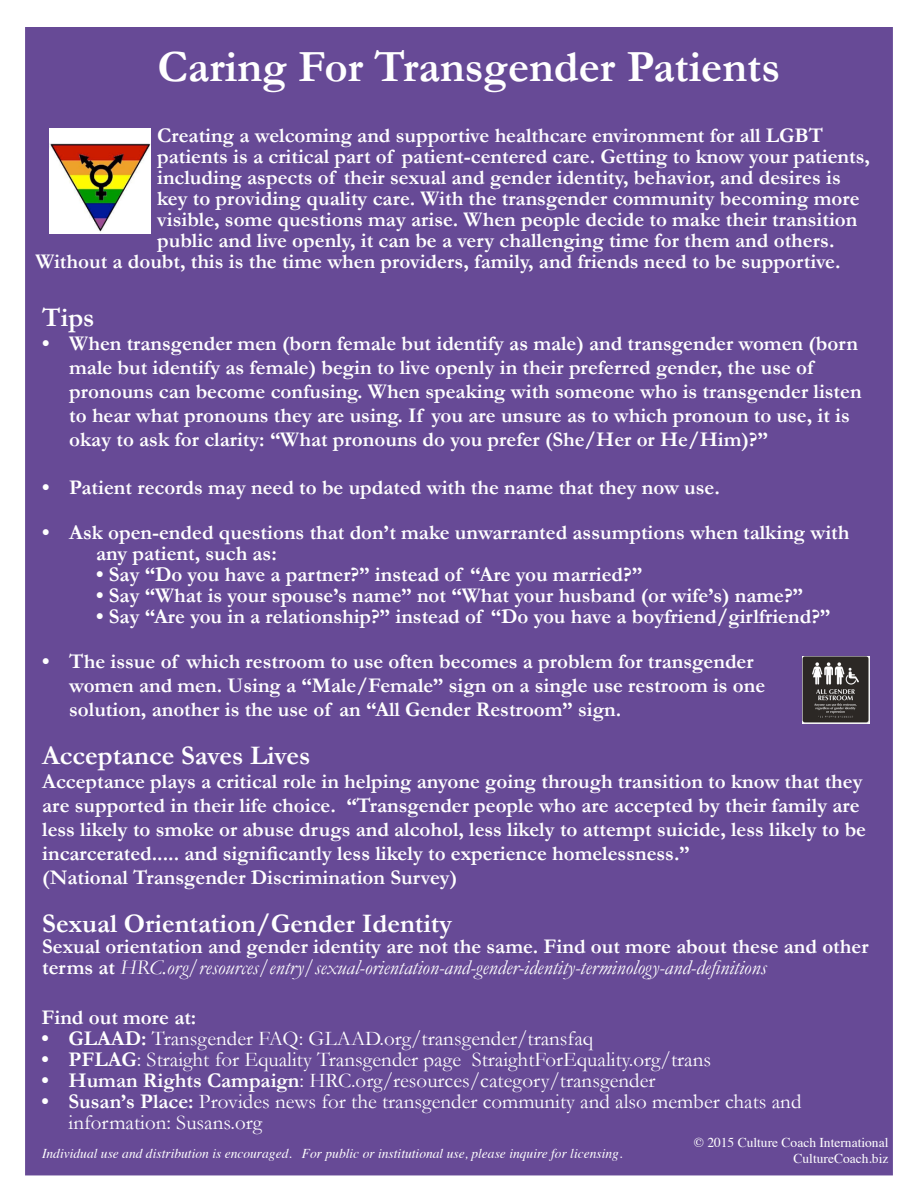
<style>
.page{position:relative;width:918px;height:1188px;background:#fff}
.page>*{position:absolute;margin:0;border:0;box-sizing:border-box;transform-origin:0 0}
.t1{font:700 45px "Garamond";color:#fff}
.t2{font:700 27px "Garamond";color:#fff}
.t3{font:700 21px/24px "Garamond";color:#fff}
.t4{font:21px/21px "Garamond";color:#fff}
.t5{font:italic 21px/21px "Garamond";color:#fff}
.t6{font:italic 13.5px "Times";color:#fff}
.t7{font:13.5px "Times";color:#fff}
.s1{font-weight:700;font-style:normal}
.s2{font-weight:700}
</style>
<div class="page">
<div style="left:25px;top:27px;width:868px;height:1148px;background:#674a96;border:4px solid #674a96"></div>
<img style="left:49px;top:128px;width:101px;height:105px">
<img style="left:802px;top:656px;width:67px;height:68px">
<p class="t1" style="left:157px;top:40px;width:624px">Caring For Transgender Patients</p>
<p class="t3" style="left:157px;top:123px;width:668px">Creating a welcoming and supportive healthcare environment for all LGBT</p>
<p class="t3" style="left:157px;top:144px;width:714px">patients is a critical part of patient-centered care. Getting to know your patients,</p>
<p class="t3" style="left:157px;top:165px;width:685px">including aspects of their sexual and gender identity, behavior, and desires is</p>
<p class="t3" style="left:157px;top:186px;width:704px">key to providing quality care. With the transgender community becoming more</p>
<p class="t3" style="left:157px;top:207px;width:702px">visible, some questions may arise. When people decide to make their transition</p>
<p class="t3" style="left:157px;top:228px;width:679px">public and live openly, it can be a very challenging time for them and others.</p>
<p class="t3" style="left:35px;top:249px;width:807px">Without a doubt, this is the time when providers, family, and friends need to be supportive.</p>
<p class="t2" style="left:42px;top:301px;width:54px">Tips</p>
<p class="t3" style="left:69px;top:331px;width:794px;text-indent:-27px">• When transgender men (born female but identify as male) and transgender women (born male but identify as female) begin to live openly in their preferred gender, the use of pronouns can become confusing. When speaking with someone who is transgender listen to hear what pronouns they are using. If you are unsure as to which pronoun to use, it is okay to ask for clarity: “What pronouns do you prefer (She/Her or He/Him)?”</p>
<p class="t3" style="left:42px;top:475px;width:679px">• Patient records may need to be updated with the name that they now use.</p>
<p class="t3" style="left:96px;top:521px;width:755px;line-height:21px;text-indent:-54px">• Ask open-ended questions that don’t make unwarranted assumptions when talking with any patient, such as:</p>
<p class="t3" style="left:96px;top:562px;width:548px">• Say “Do you have a partner?” instead of “Are you married?”</p>
<p class="t3" style="left:96px;top:583px;width:708px">• Say “What is your spouse’s name” not “What your husband (or wife’s) name?”</p>
<p class="t3" style="left:96px;top:604px;width:736px">• Say “Are you in a relationship?” instead of “Do you have a boyfriend/girlfriend?”</p>
<p class="t3" style="left:69px;top:649px;width:698px;text-indent:-27px">• The issue of which restroom to use often becomes a problem for transgender women and men. Using a “Male/Female” sign on a single use restroom is one solution, another is the use of an “All Gender Restroom” sign.</p>
<p class="t2" style="left:42px;top:739px;width:270px">Acceptance Saves Lives</p>
<p class="t3" style="left:42px;top:769px;width:825px">Acceptance plays a critical role in helping anyone going through transition to know that they are supported in their life choice. “Transgender people who are accepted by their family are less likely to smoke or abuse drugs and alcohol, less likely to attempt suicide, less likely to be incarcerated..... and significantly less likely to experience homelessness.”</p>
<p class="t3" style="left:42px;top:865px;width:416px">(National Transgender Discrimination Survey)</p>
<p class="t2" style="left:42px;top:907px;width:411px">Sexual Orientation/Gender Identity</p>
<p class="t5" style="left:42px;top:935px;width:828px"><span class="s1">Sexual orientation and gender identity are not the same. Find out more about these and other terms at</span> HRC.org/resources/entry/sexual-orientation-and-gender-identity-terminology-and-definitions</p>
<p class="t3" style="left:42px;top:1005px;width:156px">Find out more at:</p>
<p class="t4" style="left:42px;top:1028px;width:553px"><span class="s2">• GLAAD:</span> Transgender FAQ: GLAAD.org/transgender/transfaq</p>
<p class="t4" style="left:42px;top:1049px;width:671px"><span class="s2">• PFLAG</span>: Straight for Equality Transgender page StraightForEquality.org/trans</p>
<p class="t4" style="left:42px;top:1070px;width:615px"><span class="s2">• Human Rights Campaign</span>: HRC.org/resources/category/transgender</p>
<p class="t4" style="left:69px;top:1091px;width:734px;text-indent:-27px"><span class="s2">• Susan’s Place:</span> Provides news for the transgender community and also member chats and information: Susans.org</p>
<p class="t6" style="left:42px;top:1141px;width:582px">Individual use and distribution is encouraged. For public or institutional use, please inquire for licensing.</p>
<p class="t7" style="left:694px;top:1130px;width:196px">© 2015 Culture Coach International</p>
<p class="t7" style="left:794px;top:1146px;width:96px">CultureCoach.biz</p>
</div>
